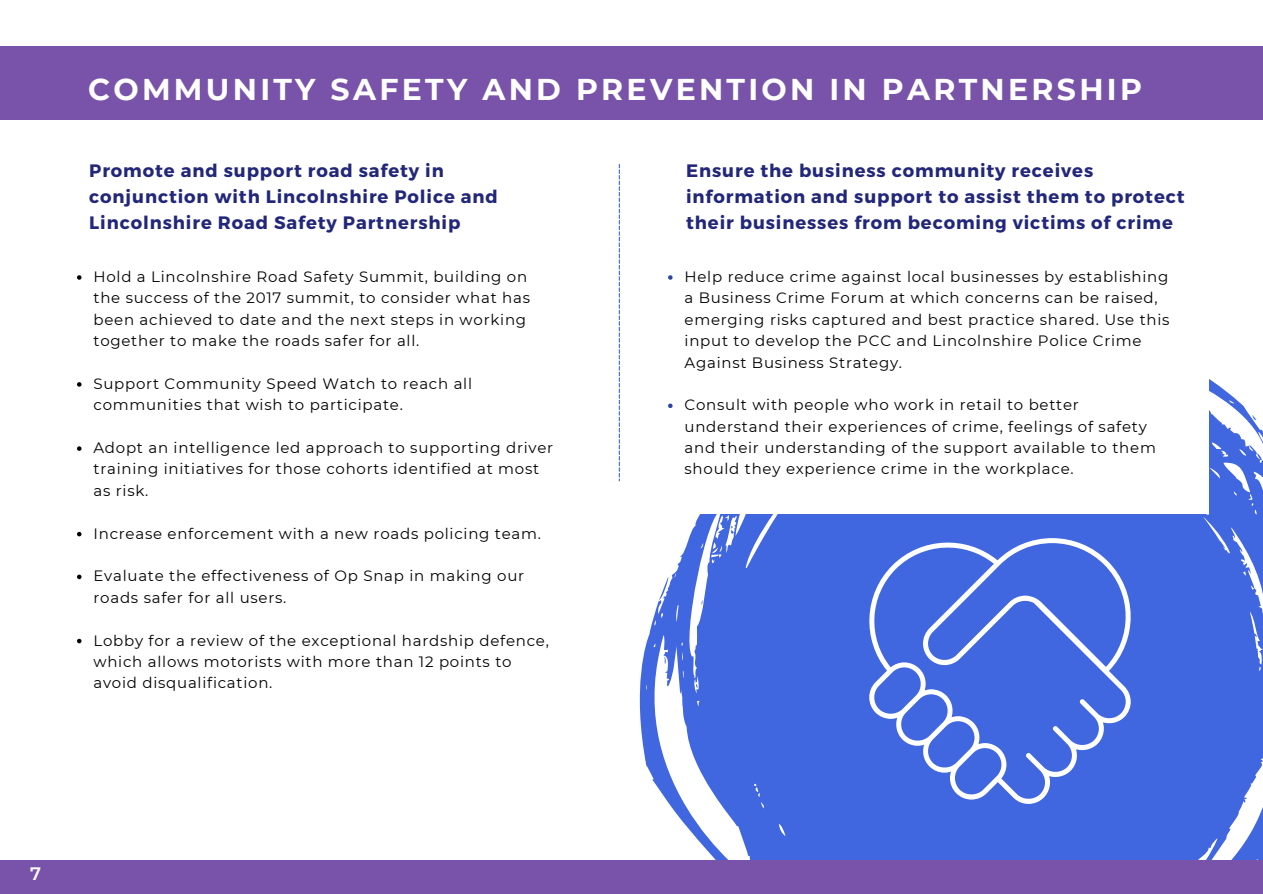
<style>
.page{position:relative;width:1263px;height:894px;background:#fff}
.page>*{position:absolute;margin:0;border:0;box-sizing:border-box;transform-origin:0 0}
.t1{font:700 30px "Montserrat";letter-spacing:.11em;color:#fff}
.t2{font:700 18px/25.8px "Montserrat";letter-spacing:.05em;color:#22277a}
.t3{font:600 18px "Montserrat";color:#fff}
.t4{font:15px/21.3px "Montserrat";letter-spacing:.05em;color:#000}
</style>
<div class="page">
<div style="left:0;top:47px;width:1263px;height:73px;background:#7953a9"></div>
<svg style="left:639px;top:379px;width:624px;height:480px;background:#5d7de4"></svg>
<svg style="left:659px;top:577px;width:9px;height:23px"></svg>
<svg style="left:1252px;top:415px;width:4px;height:5px"></svg>
<svg style="left:1257px;top:453px;width:5px;height:8px"></svg>
<svg style="left:664px;top:657px;width:2px;height:6px"></svg>
<svg style="left:730px;top:525px;width:4px;height:9px"></svg>
<svg style="left:619px;top:164px;width:1px;height:317px"></svg>
<svg style="left:862px;top:534px;width:276px;height:269px;background:#5577e3"></svg>
<div style="left:0;top:859px;width:1263px;height:34px;background:#7953a9"></div>
<div style="left:652px;top:274px;width:557px;height:240px;background:#fff"></div>
<svg style="left:77px;top:275px;width:5px;height:5px"></svg>
<svg style="left:77px;top:382px;width:5px;height:4px"></svg>
<svg style="left:77px;top:446px;width:5px;height:4px"></svg>
<svg style="left:77px;top:531px;width:5px;height:5px"></svg>
<svg style="left:77px;top:574px;width:5px;height:5px"></svg>
<svg style="left:77px;top:638px;width:5px;height:5px"></svg>
<svg style="left:668px;top:275px;width:5px;height:5px"></svg>
<svg style="left:668px;top:403px;width:5px;height:5px"></svg>
<p class="t1" style="left:88px;top:71px;width:1055px">COMMUNITY SAFETY AND PREVENTION IN PARTNERSHIP</p>
<p class="t2" style="left:89px;top:157px;width:410px">Promote and support road safety in conjunction with Lincolnshire Police and<br>Lincolnshire Road Safety Partnership</p>
<p class="t4" style="left:93px;top:266px;width:438px">Hold a Lincolnshire Road Safety Summit, building on the success of the 2017 summit, to consider what has been achieved to date and the next steps in working together to make the roads safer for all.</p>
<p class="t4" style="left:93px;top:373px;width:380px">Support Community Speed Watch to reach all communities that wish to participate.</p>
<p class="t4" style="left:93px;top:437px;width:461px">Adopt an intelligence led approach to supporting driver training initiatives for those cohorts identified at most as risk.</p>
<p class="t4" style="left:93px;top:522px;width:449px">Increase enforcement with a new roads policing team.</p>
<p class="t4" style="left:93px;top:565px;width:432px">Evaluate the effectiveness of Op Snap in making our roads safer for all users.</p>
<p class="t4" style="left:93px;top:629px;width:457px">Lobby for a review of the exceptional hardship defence, which allows motorists with more than 12 points to avoid disqualification.</p>
<p class="t2" style="left:686px;top:157px;width:500px">Ensure the business community receives information and support to assist them to protect their businesses from becoming victims of crime</p>
<p class="t4" style="left:685px;top:266px;width:486px">Help reduce crime against local businesses by establishing a Business Crime Forum at which concerns can be raised, emerging risks captured and best practice shared. Use this input to develop the PCC and Lincolnshire Police Crime Against Business Strategy.</p>
<p class="t4" style="left:685px;top:394px;width:473px">Consult with people who work in retail to better understand their experiences of crime, feelings of safety and their understanding of the support available to them should they experience crime in the workplace.</p>
<p class="t3" style="left:30px;top:862px;width:12px">7</p>
</div>
